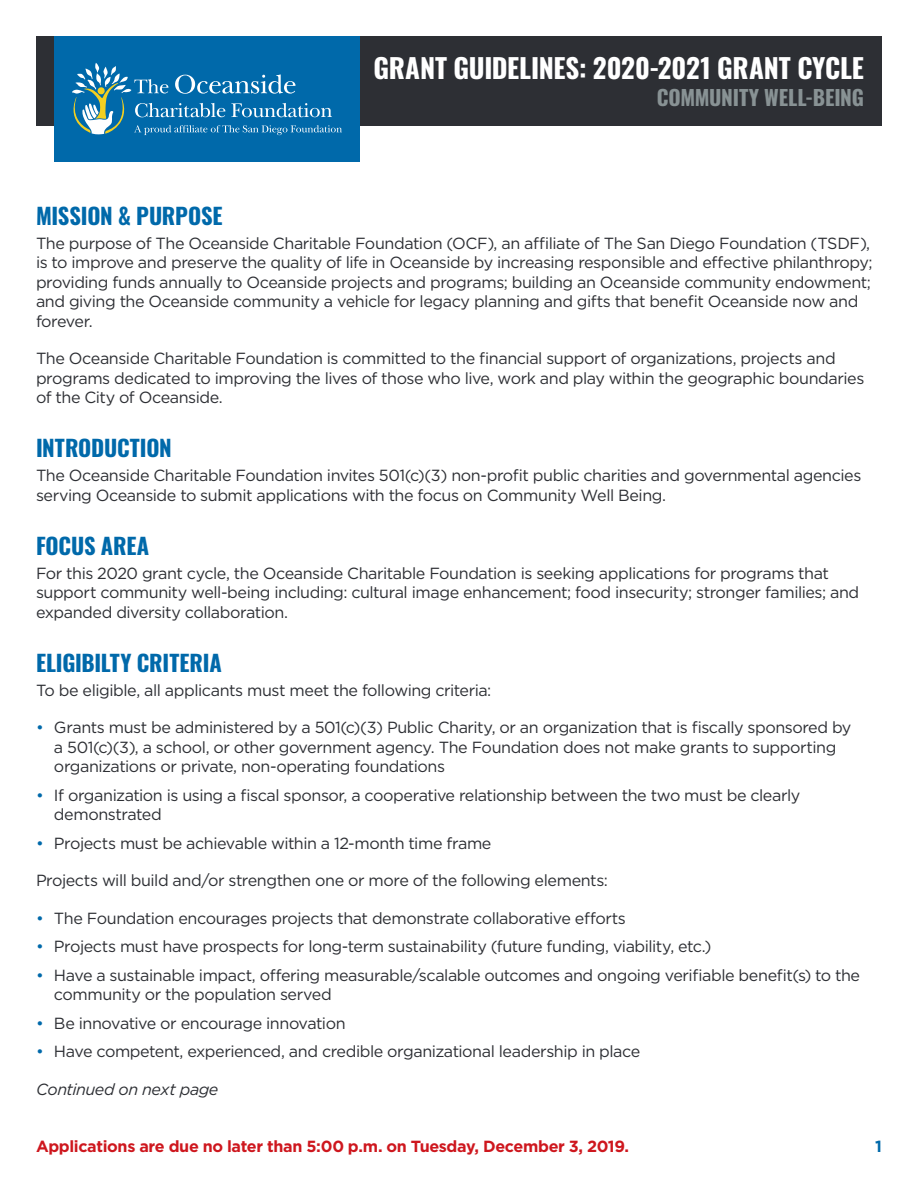
<style>
.page{position:relative;width:918px;height:1188px;background:#fff}
.page>*{position:absolute;margin:0;border:0;box-sizing:border-box;transform-origin:0 0}
.t1{font:700 27px "Oswald";letter-spacing:-.005em;color:#fff}
.t2{font:700 22.5px "Oswald";letter-spacing:-.01em;color:#0069aa}
.t3{font:700 21px "Oswald";letter-spacing:-.01em;color:#889294}
.t4{font:16.2px/19.5px "Gotham";letter-spacing:-.025em;color:#2d2f34}
.t5{font:700 16.2px "Gotham";letter-spacing:-.02em;color:#ce171e}
.t6{font:italic 16.2px "Gotham";letter-spacing:-.03em;color:#2d2f34}
.t7{font:700 16.2px "Gotham";color:#0069aa}
.s1{color:#0069aa}
</style>
<div class="page">
<div style="left:36px;top:36px;width:846px;height:89px;background:#2d2f34"></div>
<div style="left:54px;top:36px;width:306px;height:126px;background:#0069aa"></div>
<svg style="left:72px;top:63px;width:270px;height:72px"></svg>
<h1 class="t1" style="left:374px;top:54px;width:492px">GRANT GUIDELINES: 2020-2021 GRANT CYCLE</h1>
<p class="t3" style="left:657px;top:86px;width:209px">COMMUNITY WELL-BEING</p>
<h2 class="t2" style="left:36px;top:204px;width:188px">MISSION &amp; PURPOSE</h2>
<p class="t4" style="left:36px;top:233px;width:838px">The purpose of The Oceanside Charitable Foundation (OCF), an affiliate of The San Diego Foundation (TSDF), is to improve and preserve the quality of life in Oceanside by increasing responsible and effective philanthropy; providing funds annually to Oceanside projects and programs; building an Oceanside community endowment; and giving the Oceanside community a vehicle for legacy planning and gifts that benefit Oceanside now and forever.</p>
<p class="t4" style="left:36px;top:349px;width:830px">The Oceanside Charitable Foundation is committed to the financial support of organizations, projects and programs dedicated to improving the lives of those who live, work and play within the geographic boundaries of the City of Oceanside.</p>
<h2 class="t2" style="left:36px;top:436px;width:137px">INTRODUCTION</h2>
<p class="t4" style="left:36px;top:466px;width:827px">The Oceanside Charitable Foundation invites 501(c)(3) non-profit public charities and governmental agencies serving Oceanside to submit applications with the focus on Community Well Being.</p>
<h2 class="t2" style="left:36px;top:534px;width:115px">FOCUS AREA</h2>
<p class="t4" style="left:36px;top:563px;width:825px">For this 2020 grant cycle, the Oceanside Charitable Foundation is seeking applications for programs that support community well-being including: cultural image enhancement; food insecurity; stronger families; and expanded diversity collaboration.</p>
<h2 class="t2" style="left:36px;top:651px;width:187px">ELIGIBILTY CRITERIA</h2>
<p class="t4" style="left:36px;top:680px;width:457px">To be eligible, all applicants must meet the following criteria:</p>
<p class="t4" style="left:54px;top:718px;width:799px;text-indent:-18px"><span class="s1">•</span> Grants must be administered by a 501(c)(3) Public Charity, or an organization that is fiscally sponsored by a 501(c)(3), a school, or other government agency. The Foundation does not make grants to supporting organizations or private, non-operating foundations</p>
<p class="t4" style="left:54px;top:785px;width:748px;text-indent:-18px"><span class="s1">•</span> If organization is using a fiscal sponsor, a cooperative relationship between the two must be clearly demonstrated</p>
<p class="t4" style="left:36px;top:833px;width:457px"><span class="s1">•</span> Projects must be achievable within a 12-month time frame</p>
<p class="t4" style="left:36px;top:871px;width:574px">Projects will build and/or strengthen one or more of the following elements:</p>
<p class="t4" style="left:36px;top:908px;width:592px"><span class="s1">•</span> The Foundation encourages projects that demonstrate collaborative efforts</p>
<p class="t4" style="left:36px;top:937px;width:677px"><span class="s1">•</span> Projects must have prospects for long-term sustainability (future funding, viability, etc.)</p>
<p class="t4" style="left:54px;top:965px;width:808px;text-indent:-18px"><span class="s1">•</span> Have a sustainable impact, offering measurable/scalable outcomes and ongoing verifiable benefit(s) to the community or the population served</p>
<p class="t4" style="left:36px;top:1013px;width:311px"><span class="s1">•</span> Be innovative or encourage innovation</p>
<p class="t4" style="left:36px;top:1041px;width:606px"><span class="s1">•</span> Have competent, experienced, and credible organizational leadership in place</p>
<p class="t6" style="left:36px;top:1079px;width:184px">Continued on next page</p>
<p class="t5" style="left:36px;top:1136px;width:595px">Applications are due no later than 5:00 p.m. on Tuesday, December 3, 2019.</p>
<p class="t7" style="left:875px;top:1136px;width:8px">1</p>
</div>
